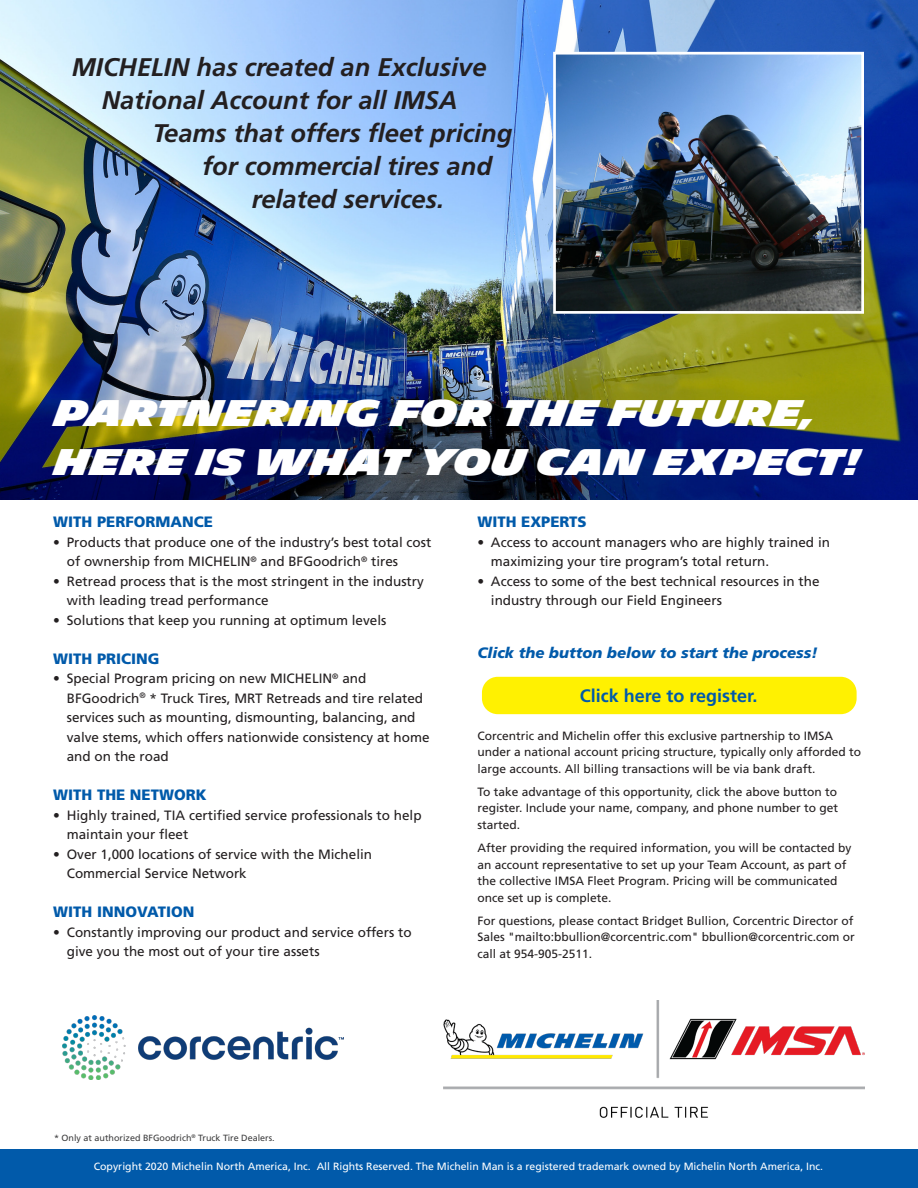
<style>
.page{position:relative;width:918px;height:1188px;background:#fff}
.page>*{position:absolute;margin:0;border:0;box-sizing:border-box;transform-origin:0 0}
.t1{font:900 36px/49.5px "Michelin";color:#fff}
.t2{font:italic 700 25.5px "Frutiger";color:#231f20}
.t3{font:700 18px "Frutiger";color:#015aaa}
.Paragraph_Style_1{font:900 15px "Frutiger";color:#015aaa}
.Paragraph_Style_2{font:italic 900 15px "Frutiger";color:#015aaa}
.Paragraph_Style_2-2{font:13.5px/19.5px "Frutiger";color:#231f20}
.t4{font:12px/16.5px "Frutiger";color:#231f20}
.t5{font:10.5px "Frutiger";color:#fff}
.t6{font:9px "Frutiger";color:#3e3e3f}
</style>
<div class="page">
<img style="left:444px;top:1000px;width:420px;height:118px">
<img style="left:0;top:0;width:918px;height:500px">
<img style="left:557px;top:56px;width:303px;height:254px">
<div style="left:553px;top:52px;width:311px;height:262px;border:3px solid #fff"></div>
<div style="left:0;top:1149px;width:918px;height:39px;background:#015aaa"></div>
<div style="left:480px;top:675px;width:379px;height:41px;background:#fff101;border-radius:18px"></div>
<div style="left:477px;top:672px;width:384px;height:47px;border:4px solid #fff;border-radius:18px"></div>
<img style="left:63px;top:1015px;width:280px;height:65px">
<p class="t2" style="left:72px;top:52px;width:416px">MICHELIN has created an Exclusive</p>
<p class="t2" style="left:102px;top:85px;width:357px">National Account for all IMSA</p>
<p class="t2" style="left:153px;top:118px;width:361px">Teams that offers fleet pricing</p>
<p class="t2" style="left:202px;top:151px;width:291px">for commercial tires and</p>
<p class="t2" style="left:252px;top:184px;width:194px">related services.</p>
<p class="t1" style="left:54px;top:389px;width:808px">PARTNERING FOR THE FUTURE,<br>HERE IS WHAT YOU CAN EXPECT!</p>
<p class="Paragraph_Style_1" style="left:53px;top:513px;width:161px">WITH PERFORMANCE</p>
<p class="Paragraph_Style_2-2" style="left:67px;top:532px;width:366px;text-indent:-14px">• Products that produce one of the industry’s best total cost of ownership from MICHELIN<sup>®</sup> and BFGoodrich<sup>®</sup> tires</p>
<p class="Paragraph_Style_2-2" style="left:67px;top:571px;width:359px;text-indent:-14px">• Retread process that is the most stringent in the industry with leading tread performance</p>
<p class="Paragraph_Style_2-2" style="left:53px;top:610px;width:335px">• Solutions that keep you running at optimum levels</p>
<p class="Paragraph_Style_1" style="left:53px;top:649px;width:108px">WITH PRICING</p>
<p class="Paragraph_Style_2-2" style="left:67px;top:669px;width:364px;text-indent:-14px">• Special Program pricing on new MICHELIN<sup>®</sup> and BFGoodrich<sup>®</sup> * Truck Tires, MRT Retreads and tire related services such as mounting, dismounting, balancing, and valve stems, which offers nationwide consistency at home and on the road</p>
<p class="Paragraph_Style_1" style="left:53px;top:786px;width:155px">WITH THE NETWORK</p>
<p class="Paragraph_Style_2-2" style="left:67px;top:805px;width:356px;text-indent:-14px">• Highly trained, TIA certified service professionals to help maintain your fleet</p>
<p class="Paragraph_Style_2-2" style="left:67px;top:844px;width:307px;text-indent:-14px">• Over 1,000 locations of service with the Michelin<br>Commercial Service Network</p>
<p class="Paragraph_Style_1" style="left:53px;top:903px;width:143px">WITH INNOVATION</p>
<p class="Paragraph_Style_2-2" style="left:67px;top:922px;width:346px;text-indent:-14px">• Constantly improving our product and service offers to give you the most out of your tire assets</p>
<p class="Paragraph_Style_1" style="left:477px;top:513px;width:111px">WITH EXPERTS</p>
<p class="Paragraph_Style_2-2" style="left:491px;top:532px;width:341px;text-indent:-14px">• Access to account managers who are highly trained in maximizing your tire program’s total return.</p>
<p class="Paragraph_Style_2-2" style="left:491px;top:571px;width:330px;text-indent:-14px">• Access to some of the best technical resources in the industry through our Field Engineers</p>
<p class="Paragraph_Style_2" style="left:477px;top:644px;width:342px">Click the button below to start the process!</p>
<p class="t3" style="left:580px;top:685px;width:179px">Click here to register.</p>
<p class="t4" style="left:477px;top:727px;width:385px">Corcentric and Michelin offer this exclusive partnership to IMSA under a national account pricing structure, typically only afforded to large accounts. All billing transactions will be via bank draft.</p>
<p class="t4" style="left:477px;top:783px;width:362px;text-align:justify">To take advantage of this opportunity, click the above button to register. Include your name, company, and phone number to get started.</p>
<p class="t4" style="left:477px;top:840px;width:376px">After providing the required information, you will be contacted by an account representative to set up your Team Account, as part of the collective IMSA Fleet Program. Pricing will be communicated once set up is complete.</p>
<p class="t4" style="left:477px;top:912px;width:379px;text-align:justify">For questions, please contact Bridget Bullion, Corcentric Director of Sales "mailto:bbullion@corcentric.com" bbullion@corcentric.com or call at 954-905-2511.</p>
<p class="t6" style="left:54px;top:1133px;width:222px">* Only at authorized BFGoodrich<sup>®</sup> Truck Tire Dealers.</p>
<p class="t5" style="left:94px;top:1160px;width:731px">Copyright 2020 Michelin North America, Inc. All Rights Reserved. The Michelin Man is a registered trademark owned by Michelin North America, Inc.</p>
</div>
